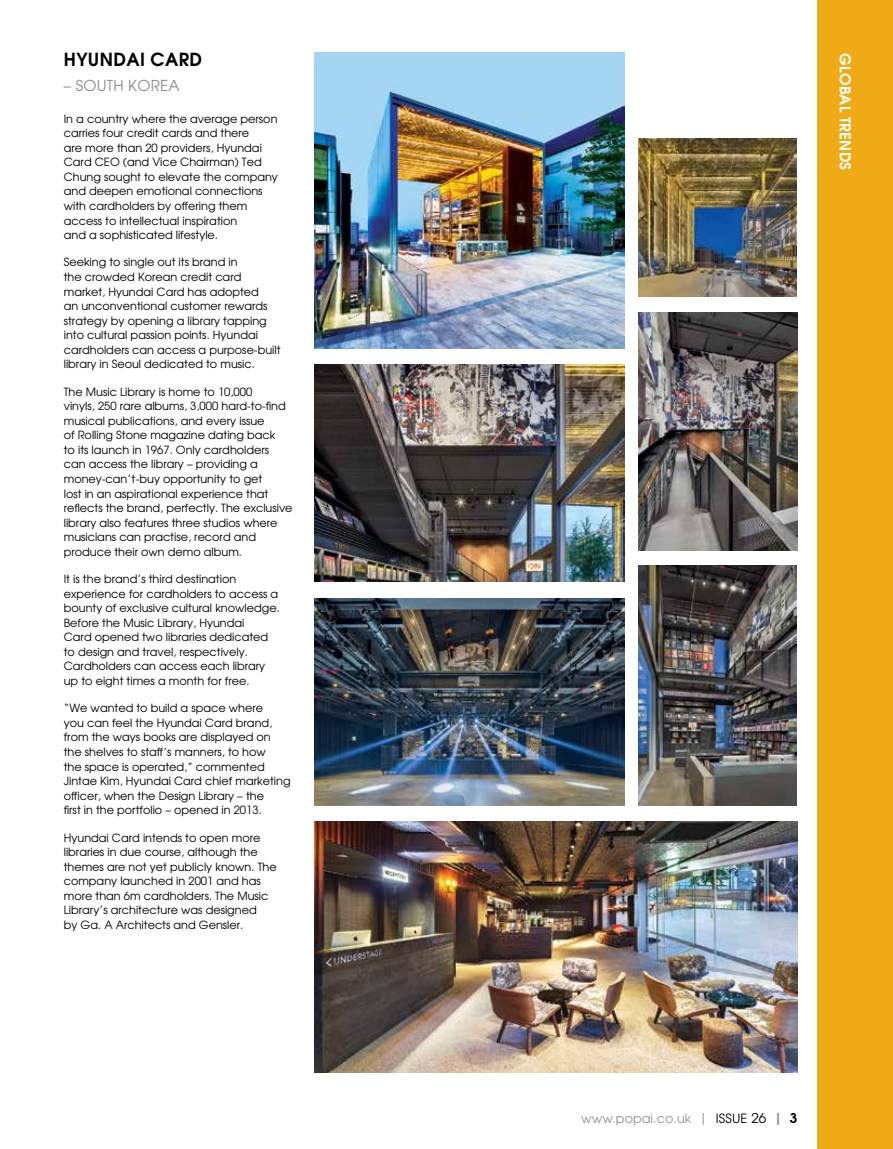
<style>
.page{position:relative;width:893px;height:1149px;background:#fff}
.page>*{position:absolute;margin:0;border:0;box-sizing:border-box;transform-origin:0 0}
.t1{font:700 18px "Te X Gyre Adventor";letter-spacing:.02em;color:#000}
.t2{font:700 15px "Te X Gyre Adventor";letter-spacing:.015em;color:#fff}
.t3{font:15px "Te X Gyre Adventor";letter-spacing:.02em;color:#8d8b8c}
.t4{font:12.75px "Te X Gyre Adventor";letter-spacing:.005em;color:#939598}
.t5{font:11.25px/14.5px "Te X Gyre Adventor";color:#000}
.s1{font-size:13.5px}
.s2{color:#000}
.s3{font-size:13.5px;color:#000}
.s4{font-weight:700;font-size:13.5px}
.s5{font-weight:700;font-size:13.5px;color:#000}
</style>
<div class="page">
<div style="left:817px;top:0;width:76px;height:1148px;background:#efaa15"></div>
<img style="left:315px;top:52px;width:310px;height:296px">
<img style="left:639px;top:138px;width:157px;height:158px">
<img style="left:639px;top:565px;width:157px;height:240px">
<img style="left:315px;top:365px;width:310px;height:216px">
<img style="left:314px;top:598px;width:311px;height:207px">
<img style="left:639px;top:313px;width:158px;height:237px">
<img style="left:315px;top:821px;width:482px;height:250px">
<h1 class="t1" style="left:64px;top:43px;width:140px">HYUNDAI CARD</h1>
<h2 class="t3" style="left:64px;top:74px;width:117px">– SOUTH KOREA</h2>
<p class="t5" style="left:64px;top:110px;width:216px">In a country where the average person carries four credit cards and there<br>are more than 20 providers, Hyundai Card CEO (and Vice Chairman) Ted Chung sought to elevate the company and deepen emotional connections with cardholders by offering them access to intellectual inspiration<br>and a sophisticated lifestyle.</p>
<p class="t5" style="left:64px;top:254px;width:218px">Seeking to single out its brand in<br>the crowded Korean credit card market, Hyundai Card has adopted<br>an unconventional customer rewards strategy by opening a library tapping into cultural passion points. Hyundai cardholders can access a purpose-built library in Seoul dedicated to music.</p>
<p class="t5" style="left:64px;top:383px;width:230px">The Music Library is home to 10,000<br>vinyls, 250 rare albums, 3,000 hard-to-find musical publications, and every issue<br>of Rolling Stone magazine dating back<br>to its launch in 1967. Only cardholders can access the library – providing a money-can’t-buy opportunity to get<br>lost in an aspirational experience that reflects the brand, perfectly. The exclusive library also features three studios where musicians can practise, record and produce their own demo album.</p>
<p class="t5" style="left:64px;top:570px;width:218px">It is the brand’s third destination experience for cardholders to access a bounty of exclusive cultural knowledge.<br>Before the Music Library, Hyundai<br>Card opened two libraries dedicated to design and travel, respectively.<br>Cardholders can access each library up to eight times a month for free.</p>
<p class="t5" style="left:64px;top:700px;width:228px">“We wanted to build a space where<br>you can feel the Hyundai Card brand, from the ways books are displayed on the shelves to staff’s manners, to how<br>the space is operated,” commented Jintae Kim, Hyundai Card chief marketing officer, when the Design Library – the<br>first in the portfolio – opened in 2013.</p>
<p class="t5" style="left:64px;top:829px;width:214px">Hyundai Card intends to open more libraries in due course, although the themes are not yet publicly known. The company launched in 2001 and has more than 6m cardholders. The Music Library’s architecture was designed<br>by Ga. A Architects and Gensler.</p>
<h2 class="t2" style="left:858px;top:53px;width:118px;rotate:90deg">GLOBAL TRENDS</h2>
<p class="t4" style="left:581px;top:1107px;width:218px">www.popai.co.uk <span class="s1">|</span> <span class="s2">ISSUE</span> <span class="s3">26</span> <span class="s4">|</span> <span class="s5">3</span></p>
</div>
